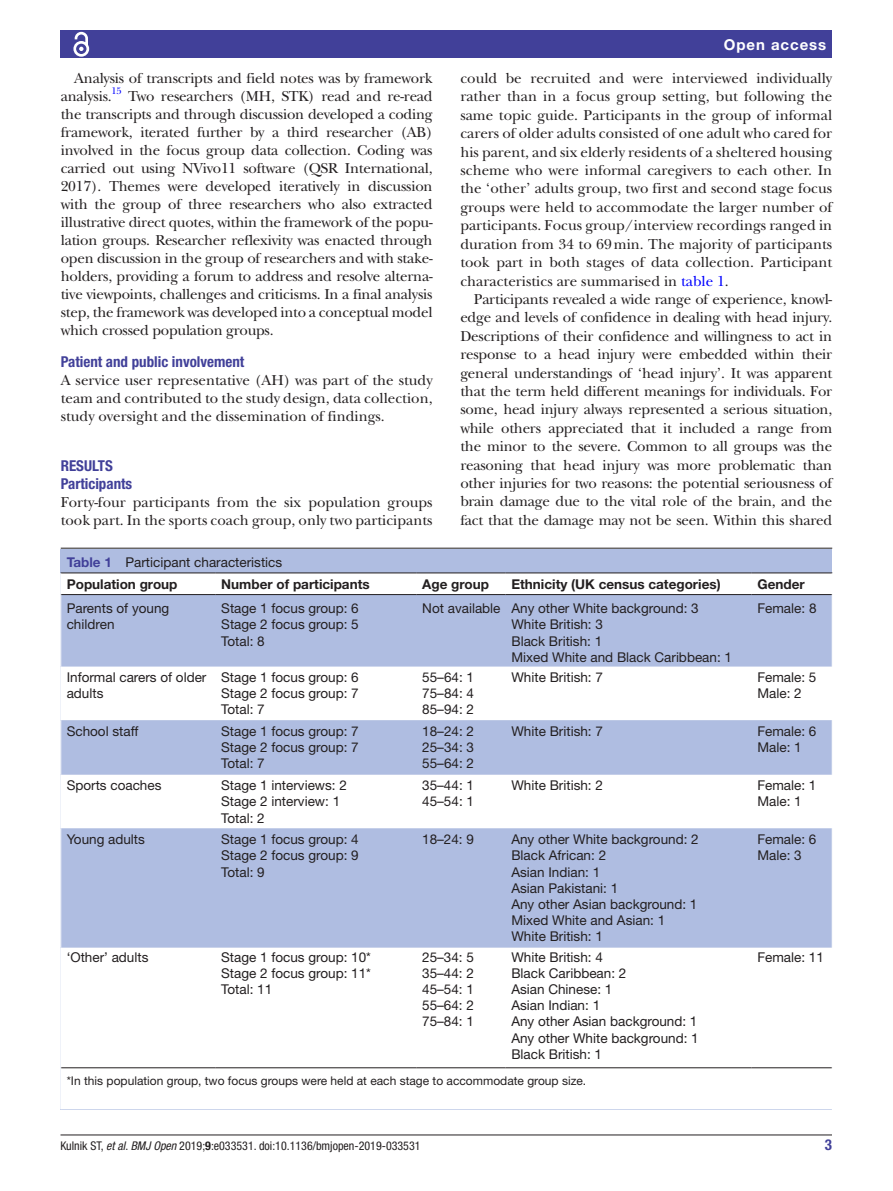
<style>
.page{position:relative;width:893px;height:1191px;background:#fff}
.page>*{position:absolute;margin:0;border:0;box-sizing:border-box;transform-origin:0 0}
.t1{font:15px/18.5px "New Baskerville";color:#231f20;text-align:justify}
.t2{font:700 condensed 15px/18px "Helvetica Neue LT Std";color:#414099}
.t3{font:700 15px "Helvetica Neue LT Std";letter-spacing:.065em;color:#fff}
.t4{font:13.5px/16.2px "Helvetica Neue LT Std";color:#231f20}
.t5{font:700 13.5px "Helvetica Neue LT Std";color:#231f20}
.t6{font:12px "Helvetica Neue LT Std";color:#231f20}
.t7{font:condensed 12px "Helvetica Neue LT Std";color:#231f20}
.t8{font:9.9px "New Baskerville";color:#00f}
.s1{color:#00f}
.s2{font-weight:700;color:#414099}
.s3{font-weight:700}
.s4{font-style:italic}
</style>
<div class="page">
<hr style="left:61px;top:1134px;width:771px;height:1px;background:#231f20">
<div style="left:61px;top:31px;width:771px;height:27px;background:#414099"></div>
<svg style="left:73px;top:31px;width:17px;height:26px"></svg>
<div style="left:61px;top:548px;width:771px;height:561px;background:#afbde1"></div>
<hr style="left:61px;top:548px;width:771px;height:1px;background:#231f20">
<div style="left:61px;top:573px;width:771px;height:536px;background:#fff"></div>
<svg style="left:61px;top:595px;width:771px;height:352px"></svg>
<hr style="left:61px;top:572px;width:154px;height:1px;background:#231f20">
<hr style="left:61px;top:594px;width:154px;height:1px;background:#231f20">
<hr style="left:215px;top:572px;width:201px;height:1px;background:#231f20">
<hr style="left:215px;top:594px;width:201px;height:1px;background:#231f20">
<hr style="left:416px;top:572px;width:89px;height:1px;background:#231f20">
<hr style="left:416px;top:594px;width:89px;height:1px;background:#231f20">
<hr style="left:505px;top:572px;width:246px;height:1px;background:#231f20">
<hr style="left:505px;top:594px;width:246px;height:1px;background:#231f20">
<hr style="left:751px;top:572px;width:81px;height:1px;background:#231f20">
<hr style="left:751px;top:594px;width:81px;height:1px;background:#231f20">
<hr style="left:215px;top:1067px;width:201px;height:1px;background:#231f20">
<hr style="left:416px;top:1067px;width:89px;height:1px;background:#231f20">
<hr style="left:505px;top:1067px;width:246px;height:1px;background:#231f20">
<hr style="left:751px;top:1067px;width:81px;height:1px;background:#231f20">
<hr style="left:61px;top:1067px;width:154px;height:1px;background:#231f20">
<svg style="left:60px;top:573px;width:1px;height:21px"></svg>
<hr style="left:67px;top:1084px;width:765px;height:2px;background:#fff">
<hr style="left:67px;top:1099px;width:765px;height:2px;background:#fff">
<p class="t1" style="left:61px;top:69px;width:373px;line-height:18px;text-indent:14px">Analysis of transcripts and field notes was by framework analysis.</p>
<p class="t8" style="left:112px;top:85px;width:12px">15</p>
<p class="t1" style="left:61px;top:87px;width:373px;line-height:18px;text-indent:68px">Two researchers (MH, STK) read and re-read the transcripts and through discussion developed a coding framework, iterated further by a third researcher (AB) involved in the focus group data collection. Coding was carried out using NVivo11 software (QSR International, 2017). Themes were developed iteratively in discussion with the group of three researchers who also extracted illustrative direct quotes, within the framework of the popu&shy;lation groups. Researcher reflexivity was enacted through open discussion in the group of researchers and with stake&shy;holders, providing a forum to address and resolve alterna&shy;tive viewpoints, challenges and criticisms. In a final analysis step, the framework was developed into a conceptual model which crossed population groups.</p>
<p class="t2" style="left:61px;top:352px;width:185px">Patient and public involvement</p>
<p class="t1" style="left:61px;top:371px;width:373px;line-height:18px">A service user representative (AH) was part of the study team and contributed to the study design, data collection, study oversight and the dissemination of findings.</p>
<p class="t2" style="left:61px;top:457px;width:73px">Results<br>Participants</p>
<p class="t1" style="left:61px;top:493px;width:373px;line-height:18px">Forty-four participants from the six population groups took part. In the sports coach group, only two participants</p>
<p class="t3" style="left:724px;top:35px;width:104px">Open access</p>
<p class="t1" style="left:460px;top:69px;width:373px">could be recruited and were interviewed individually rather than in a focus group setting, but following the same topic guide. Participants in the group of informal carers of older adults consisted of one adult who cared for his parent, and six elderly residents of a sheltered housing scheme who were informal caregivers to each other. In the ‘other’ adults group, two first and second stage focus groups were held to accommodate the larger number of participants. Focus group/interview recordings ranged in duration from 34 to 69min. The majority of participants took part in both stages of data collection. Participant characteristics are summarised in <span class="s1">table 1</span>.</p>
<p class="t1" style="left:460px;top:290px;width:373px;text-indent:14px">Participants revealed a wide range of experience, knowl&shy;edge and levels of confidence in dealing with head injury.<br>Descriptions of their confidence and willingness to act in response to a head injury were embedded within their general understandings of ‘head injury’. It was apparent that the term held different meanings for individuals. For some, head injury always represented a serious situation, while others appreciated that it included a range from the minor to the severe. Common to all groups was the reasoning that head injury was more problematic than other injuries for two reasons: the potential seriousness of brain damage due to the vital role of the brain, and the fact that the damage may not be seen. Within this shared</p>
<p class="t4" style="left:67px;top:550px;width:217px;line-height:22px"><span class="s2">Table 1</span> Participant characteristics<br><span class="s3">Population group</span></p>
<p class="t5" style="left:221px;top:575px;width:150px">Number of participants</p>
<p class="t5" style="left:422px;top:575px;width:68px">Age group</p>
<p class="t5" style="left:511px;top:575px;width:211px">Ethnicity (UK census categories)</p>
<p class="t5" style="left:757px;top:575px;width:49px">Gender</p>
<p class="t4" style="left:67px;top:600px;width:104px">Parents of young children</p>
<p class="t4" style="left:221px;top:600px;width:139px;text-align:justify">Stage 1 focus group: 6<br>Stage 2 focus group: 5<br>Total: 8</p>
<p class="t4" style="left:511px;top:600px;width:222px;text-indent:-89px">Not available Any other White background: 3<br>White British: 3<br>Black British: 1<br>Mixed White and Black Caribbean: 1</p>
<p class="t4" style="left:757px;top:600px;width:61px">Female: 8</p>
<p class="t4" style="left:67px;top:669px;width:141px">Informal carers of older adults</p>
<p class="t4" style="left:221px;top:669px;width:139px;text-align:justify">Stage 1 focus group: 6<br>Stage 2 focus group: 7<br>Total: 7</p>
<p class="t4" style="left:422px;top:669px;width:53px;text-align:justify">55–64: 1<br>75–84: 4<br>85–94: 2</p>
<p class="t4" style="left:511px;top:669px;width:93px">White British: 7</p>
<p class="t4" style="left:757px;top:669px;width:61px">Female: 5<br>Male: 2</p>
<p class="t4" style="left:67px;top:723px;width:73px">School staff</p>
<p class="t4" style="left:221px;top:723px;width:139px;text-align:justify">Stage 1 focus group: 7<br>Stage 2 focus group: 7<br>Total: 7</p>
<p class="t4" style="left:422px;top:723px;width:53px;text-align:justify">18–24: 2<br>25–34: 3<br>55–64: 2</p>
<p class="t4" style="left:511px;top:723px;width:93px">White British: 7</p>
<p class="t4" style="left:757px;top:723px;width:61px">Female: 6<br>Male: 1</p>
<p class="t4" style="left:67px;top:777px;width:96px">Sports coaches</p>
<p class="t4" style="left:221px;top:777px;width:127px">Stage 1 interviews: 2<br>Stage 2 interview: 1<br>Total: 2</p>
<p class="t4" style="left:422px;top:777px;width:53px">35–44: 1<br>45–54: 1</p>
<p class="t4" style="left:511px;top:777px;width:93px">White British: 2</p>
<p class="t4" style="left:757px;top:777px;width:61px">Female: 1<br>Male: 1</p>
<p class="t4" style="left:67px;top:831px;width:80px">Young adults</p>
<p class="t4" style="left:221px;top:831px;width:139px;text-align:justify">Stage 1 focus group: 4<br>Stage 2 focus group: 9<br>Total: 9</p>
<p class="t4" style="left:422px;top:831px;width:53px">18–24: 9</p>
<p class="t4" style="left:511px;top:831px;width:189px">Any other White background: 2<br>Black African: 2<br>Asian Indian: 1<br>Asian Pakistani: 1<br>Any other Asian background: 1<br>Mixed White and Asian: 1<br>White British: 1</p>
<p class="t4" style="left:757px;top:831px;width:61px">Female: 6<br>Male: 3</p>
<p class="t4" style="left:67px;top:948px;width:83px">‘Other’ adults</p>
<p class="t4" style="left:221px;top:948px;width:151px;text-align:justify">Stage 1 focus group: 10* Stage 2 focus group: 11* Total: 11</p>
<p class="t4" style="left:422px;top:948px;width:53px;text-align:justify">25–34: 5<br>35–44: 2<br>45–54: 1<br>55–64: 2<br>75–84: 1</p>
<p class="t4" style="left:511px;top:948px;width:189px">White British: 4<br>Black Caribbean: 2<br>Asian Chinese: 1<br>Asian Indian: 1<br>Any other Asian background: 1<br>Any other White background: 1<br>Black British: 1</p>
<p class="t4" style="left:757px;top:948px;width:68px">Female: 11</p>
<p class="t6" style="left:67px;top:1074px;width:521px">*In this population group, two focus groups were held at each stage to accommodate group size.</p>
<p class="t7" style="left:61px;top:1138px;width:362px">Kulnik ST, <span class="s4">et al</span>. <span class="s4">BMJ Open</span> 2019;<span class="s3">9</span>:e033531. doi:10.1136/bmjopen-2019-033531</p>
<p class="t2" style="left:825px;top:1135px;width:9px">3</p>
</div>
